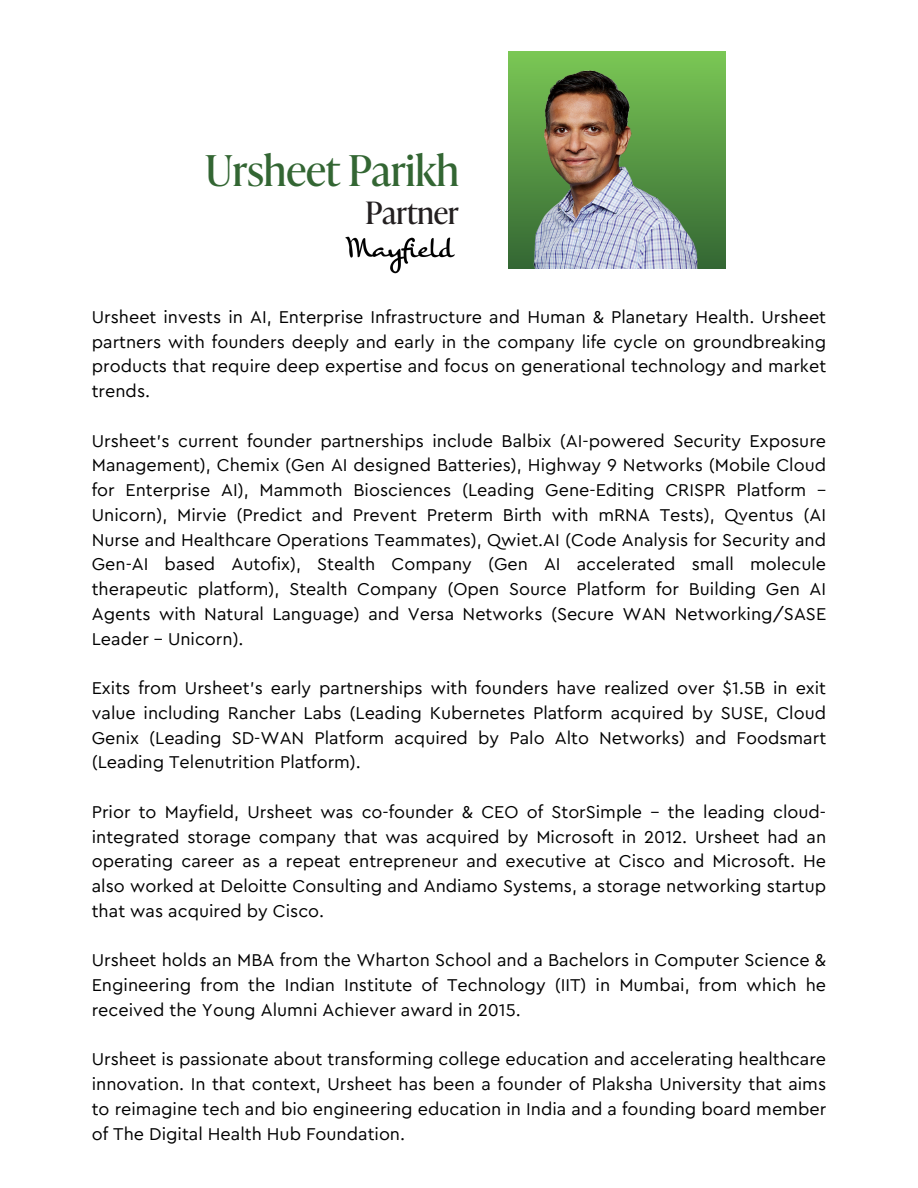
<style>
.page{position:relative;width:918px;height:1188px;background:#fff}
.page>*{position:absolute;margin:0;border:0;box-sizing:border-box;transform-origin:0 0}
.t1{font:42.45px "Ivy Presto Headline";color:#363}
.t2{font:30.75px "Ivy Presto Headline";color:#231f20}
.t3{font:18px/24.8px "Cera Pro";color:#000;text-align:justify}
</style>
<div class="page">
<img style="left:345px;top:236px;width:82px;height:38px">
<img style="left:427px;top:55px;width:299px;height:214px">
<p class="t1" style="left:205px;top:139px;width:255px">Ursheet Parikh</p>
<h1 class="t2" style="left:365px;top:191px;width:95px">Partner</h1>
<h2 class="t3" style="left:92px;top:305px;width:736px">Ursheet invests in AI, Enterprise Infrastructure and Human &amp; Planetary Health. Ursheet partners with founders deeply and early in the company life cycle on groundbreaking products that require deep expertise and focus on generational technology and market trends.</h2>
<p class="t3" style="left:92px;top:429px;width:736px">Ursheet’s current founder partnerships include Balbix (AI-powered Security Exposure Management), Chemix (Gen AI designed Batteries), Highway 9 Networks (Mobile Cloud for Enterprise AI), Mammoth Biosciences (Leading Gene-Editing CRISPR Platform – Unicorn), Mirvie (Predict and Prevent Preterm Birth with mRNA Tests), Qventus (AI Nurse and Healthcare Operations Teammates), Qwiet.AI (Code Analysis for Security and Gen-AI based Autofix), Stealth Company (Gen AI accelerated small molecule therapeutic platform), Stealth Company (Open Source Platform for Building Gen AI Agents with Natural Language) and Versa Networks (Secure WAN Networking/SASE Leader – Unicorn).</p>
<p class="t3" style="left:92px;top:676px;width:736px">Exits from Ursheet’s early partnerships with founders have realized over $1.5B in exit value including Rancher Labs (Leading Kubernetes Platform acquired by SUSE, Cloud Genix (Leading SD-WAN Platform acquired by Palo Alto Networks) and Foodsmart (Leading Telenutrition Platform).</p>
<p class="t3" style="left:92px;top:800px;width:736px">Prior to Mayfield, Ursheet was co-founder &amp; CEO of StorSimple – the leading cloud&shy;integrated storage company that was acquired by Microsoft in 2012. Ursheet had an operating career as a repeat entrepreneur and executive at Cisco and Microsoft. He also worked at Deloitte Consulting and Andiamo Systems, a storage networking startup that was acquired by Cisco.</p>
<p class="t3" style="left:92px;top:948px;width:736px">Ursheet holds an MBA from the Wharton School and a Bachelors in Computer Science &amp; Engineering from the Indian Institute of Technology (IIT) in Mumbai, from which he received the Young Alumni Achiever award in 2015.</p>
<p class="t3" style="left:92px;top:1047px;width:736px">Ursheet is passionate about transforming college education and accelerating healthcare innovation. In that context, Ursheet has been a founder of Plaksha University that aims to reimagine tech and bio engineering education in India and a founding board member of The Digital Health Hub Foundation.</p>
</div>
